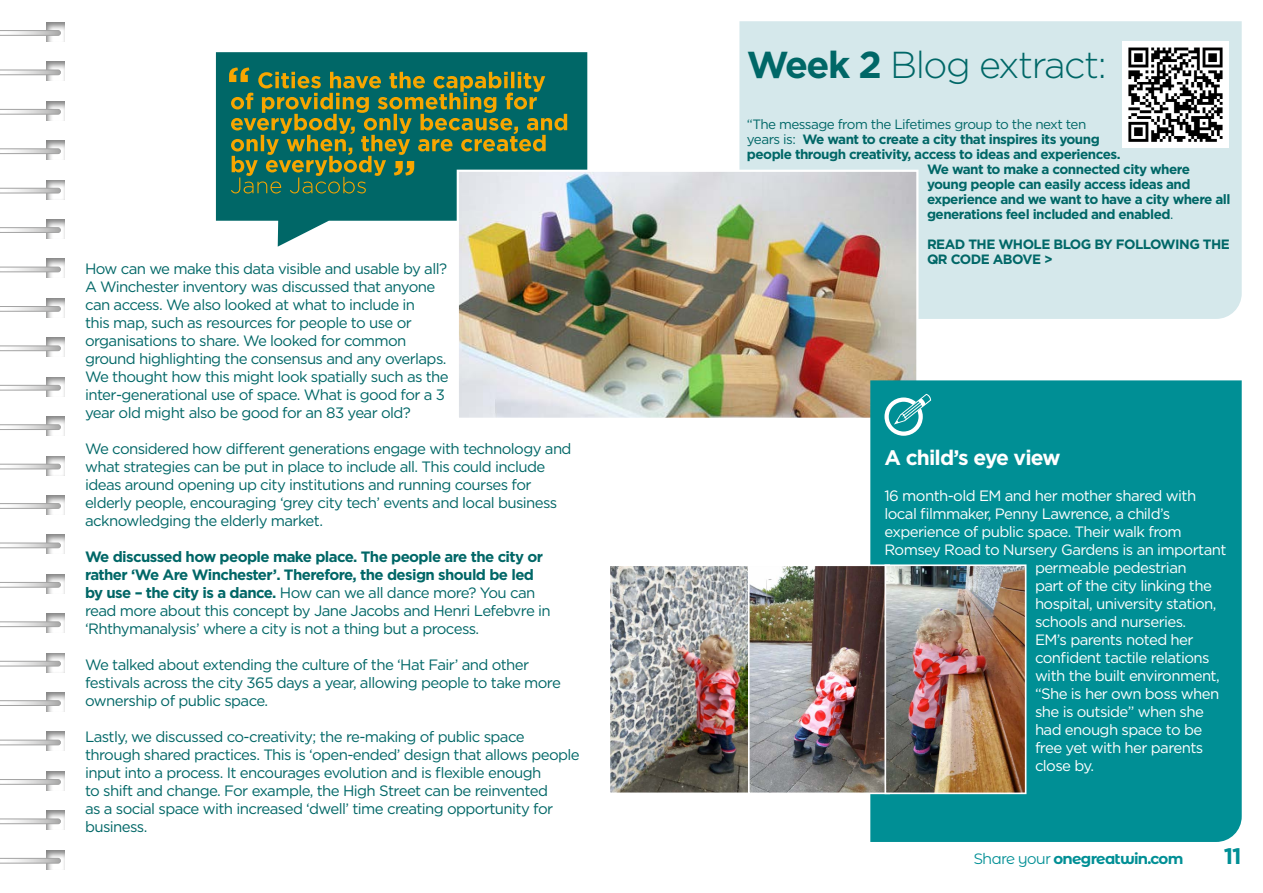
<style>
.page{position:relative;width:1263px;height:893px;background:#fff}
.page>*{position:absolute;margin:0;border:0;box-sizing:border-box;transform-origin:0 0}
.t1{font:300 37.5px "Gotham";letter-spacing:-.04em;color:#006767}
.t2{font:700 22.5px "Gotham";color:#008f95}
.t3{font:700 21px "Gotham";letter-spacing:-.04em;color:#fff}
.t4{font:15px/18px "Gotham";letter-spacing:-.04em;color:#006767}
.t5{font:15px "Gotham";letter-spacing:-.04em;color:#fff}
.t6{font:700 15px "Montserrat Alternates";letter-spacing:-.05em;color:#008f95}
.t7{font:700 13.5px/15px "Gotham";letter-spacing:-.04em;color:#006767}
.t8{font:13.5px "Gotham";letter-spacing:-.04em;color:#006767}
.s1{font-weight:700}
.s2{font-weight:400}
</style>
<div class="page">
<svg style="left:216px;top:52px;width:371px;height:195px;fill:#006767"></svg>
<svg style="left:229px;top:68px;width:338px;height:125px;background:#3d764d"></svg>
<div style="left:739px;top:21px;width:503px;height:298px;background:#d5e8eb"></div>
<img style="left:460px;top:173px;width:455px;height:244px">
<div style="left:457px;top:170px;width:461px;height:250px;border:2px solid #fff"></div>
<img style="left:1122px;top:41px;width:106px;height:106px">
<div style="left:870px;top:380px;width:372px;height:462px;background:#008f95"></div>
<svg style="left:884px;top:394px;width:47px;height:42px"></svg>
<img style="left:612px;top:567px;width:135px;height:224px">
<div style="left:609px;top:564px;width:141px;height:230px;border:2px solid #fff"></div>
<img style="left:751px;top:567px;width:133px;height:224px">
<div style="left:748px;top:564px;width:142px;height:230px;border:2px solid #fff"></div>
<img style="left:887px;top:567px;width:136px;height:224px">
<div style="left:884px;top:564px;width:142px;height:230px;border:2px solid #fff"></div>
<div style="left:34px;top:10px;width:45px;height:33px;background:#000;opacity:.5"></div>
<div style="left:34px;top:50px;width:45px;height:33px;background:#000;opacity:.5"></div>
<div style="left:34px;top:89px;width:45px;height:33px;background:#000;opacity:.5"></div>
<div style="left:34px;top:128px;width:45px;height:33px;background:#000;opacity:.5"></div>
<div style="left:34px;top:168px;width:45px;height:33px;background:#000;opacity:.5"></div>
<div style="left:34px;top:207px;width:45px;height:33px;background:#000;opacity:.5"></div>
<div style="left:34px;top:247px;width:45px;height:33px;background:#000;opacity:.5"></div>
<div style="left:34px;top:286px;width:45px;height:33px;background:#000;opacity:.5"></div>
<div style="left:34px;top:326px;width:45px;height:33px;background:#000;opacity:.5"></div>
<div style="left:34px;top:365px;width:45px;height:33px;background:#000;opacity:.5"></div>
<div style="left:34px;top:404px;width:45px;height:33px;background:#000;opacity:.5"></div>
<div style="left:34px;top:444px;width:45px;height:33px;background:#000;opacity:.5"></div>
<div style="left:34px;top:483px;width:45px;height:33px;background:#000;opacity:.5"></div>
<div style="left:34px;top:523px;width:45px;height:33px;background:#000;opacity:.5"></div>
<div style="left:34px;top:562px;width:45px;height:33px;background:#000;opacity:.5"></div>
<div style="left:34px;top:601px;width:45px;height:33px;background:#000;opacity:.5"></div>
<div style="left:34px;top:641px;width:45px;height:33px;background:#000;opacity:.5"></div>
<div style="left:34px;top:680px;width:45px;height:33px;background:#000;opacity:.5"></div>
<div style="left:34px;top:720px;width:45px;height:33px;background:#000;opacity:.5"></div>
<div style="left:34px;top:759px;width:45px;height:33px;background:#000;opacity:.5"></div>
<div style="left:34px;top:799px;width:45px;height:33px;background:#000;opacity:.5"></div>
<div style="left:34px;top:838px;width:45px;height:33px;background:#000;opacity:.5"></div>
<svg style="left:0;top:30px;width:61px;height:6px"></svg>
<svg style="left:0;top:70px;width:61px;height:5px"></svg>
<svg style="left:0;top:109px;width:61px;height:6px"></svg>
<svg style="left:0;top:148px;width:61px;height:6px"></svg>
<svg style="left:0;top:188px;width:61px;height:5px"></svg>
<svg style="left:0;top:227px;width:61px;height:6px"></svg>
<svg style="left:0;top:267px;width:61px;height:5px"></svg>
<svg style="left:0;top:306px;width:61px;height:6px"></svg>
<svg style="left:0;top:346px;width:61px;height:5px"></svg>
<svg style="left:0;top:385px;width:61px;height:5px"></svg>
<svg style="left:0;top:424px;width:61px;height:6px"></svg>
<svg style="left:0;top:464px;width:61px;height:5px"></svg>
<svg style="left:0;top:503px;width:61px;height:6px"></svg>
<svg style="left:0;top:543px;width:61px;height:5px"></svg>
<svg style="left:0;top:582px;width:61px;height:6px"></svg>
<svg style="left:0;top:621px;width:61px;height:6px"></svg>
<svg style="left:0;top:661px;width:61px;height:5px"></svg>
<svg style="left:0;top:700px;width:61px;height:6px"></svg>
<svg style="left:0;top:740px;width:61px;height:5px"></svg>
<svg style="left:0;top:779px;width:61px;height:6px"></svg>
<svg style="left:0;top:819px;width:61px;height:5px"></svg>
<svg style="left:0;top:858px;width:61px;height:5px"></svg>
<p class="t4" style="left:85px;top:259px;width:365px">How can we make this data visible and usable by all?<br>A Winchester inventory was discussed that anyone can access. We also looked at what to include in<br>this map, such as resources for people to use or organisations to share. We looked for common ground highlighting the consensus and any overlaps.<br>We thought how this might look spatially such as the inter-generational use of space. What is good for a 3 year old might also be good for an 83 year old?</p>
<p class="t4" style="left:85px;top:439px;width:488px">We considered how different generations engage with technology and what strategies can be put in place to include all. This could include ideas around opening up city institutions and running courses for elderly people, encouraging ‘grey city tech’ events and local business acknowledging the elderly market.</p>
<p class="t4" style="left:85px;top:547px;width:467px"><span class="s1">We discussed how people make place. The people are the city or rather ‘We Are Winchester’. Therefore, the design should be led by use – the city is a dance.</span> How can we all dance more? You can read more about this concept by Jane Jacobs and Henri Lefebvre in ‘Rhthymanalysis’ where a city is not a thing but a process.</p>
<p class="t4" style="left:85px;top:655px;width:477px">We talked about extending the culture of the ‘Hat Fair’ and other festivals across the city 365 days a year, allowing people to take more ownership of public space.</p>
<p class="t4" style="left:85px;top:727px;width:496px">Lastly, we discussed co-creativity; the re-making of public space through shared practices. This is ‘open-ended’ design that allows people input into a process. It encourages evolution and is flexible enough<br>to shift and change. For example, the High Street can be reinvented<br>as a social space with increased ‘dwell’ time creating opportunity for business.</p>
<h1 class="t1" style="left:747px;top:41px;width:361px"><span class="s1">Week 2</span> Blog extract:</h1>
<p class="t8" style="left:747px;top:116px;width:341px">“The message from the Lifetimes group to the next ten</p>
<p class="t7" style="left:747px;top:132px;width:354px"><span class="s2">years is:</span> We want to create a city that inspires its young</p>
<p class="t7" style="left:747px;top:147px;width:375px">people through creativity, access to ideas and experiences.</p>
<p class="t7" style="left:927px;top:162px;width:264px">We want to make a connected city where</p>
<p class="t7" style="left:927px;top:177px;width:265px">young people can easily access ideas and</p>
<p class="t7" style="left:927px;top:192px;width:305px">experience and we want to have a city where all</p>
<p class="t7" style="left:927px;top:207px;width:248px">generations feel included and enabled<span class="s2">.</span></p>
<p class="t7" style="left:927px;top:237px;width:304px">READ THE WHOLE BLOG BY FOLLOWING THE<br>QR CODE ABOVE &gt;</p>
<h3 class="t3" style="left:884px;top:444px;width:177px">A child’s eye view</h3>
<p class="t5" style="left:884px;top:486px;width:313px">16 month-old EM and her mother shared with</p>
<p class="t5" style="left:884px;top:504px;width:287px">local filmmaker, Penny Lawrence, a child’s</p>
<p class="t5" style="left:884px;top:522px;width:299px">experience of public space. Their walk from</p>
<p class="t5" style="left:884px;top:540px;width:343px">Romsey Road to Nursery Gardens is an important</p>
<p class="t5" style="left:1035px;top:558px;width:153px">permeable pedestrian</p>
<p class="t5" style="left:1035px;top:576px;width:178px">part of the city linking the</p>
<p class="t5" style="left:1035px;top:594px;width:183px">hospital, university station,</p>
<p class="t5" style="left:1035px;top:612px;width:153px">schools and nurseries.</p>
<p class="t5" style="left:1035px;top:630px;width:160px">EM’s parents noted her</p>
<p class="t5" style="left:1035px;top:648px;width:176px">confident tactile relations</p>
<p class="t5" style="left:1035px;top:666px;width:186px">with the built environment,</p>
<p class="t5" style="left:1035px;top:684px;width:186px">“She is her own boss when</p>
<p class="t5" style="left:1035px;top:702px;width:170px">she is outside” when she</p>
<p class="t5" style="left:1035px;top:720px;width:169px">had enough space to be</p>
<p class="t5" style="left:1035px;top:738px;width:170px">free yet with her parents</p>
<p class="t5" style="left:1035px;top:756px;width:61px">close by.</p>
<p class="t6" style="left:974px;top:848px;width:211px"><span class="s2">Share your</span> onegreatwin.com</p>
<h2 class="t2" style="left:1224px;top:841px;width:19px">11</h2>
</div>
